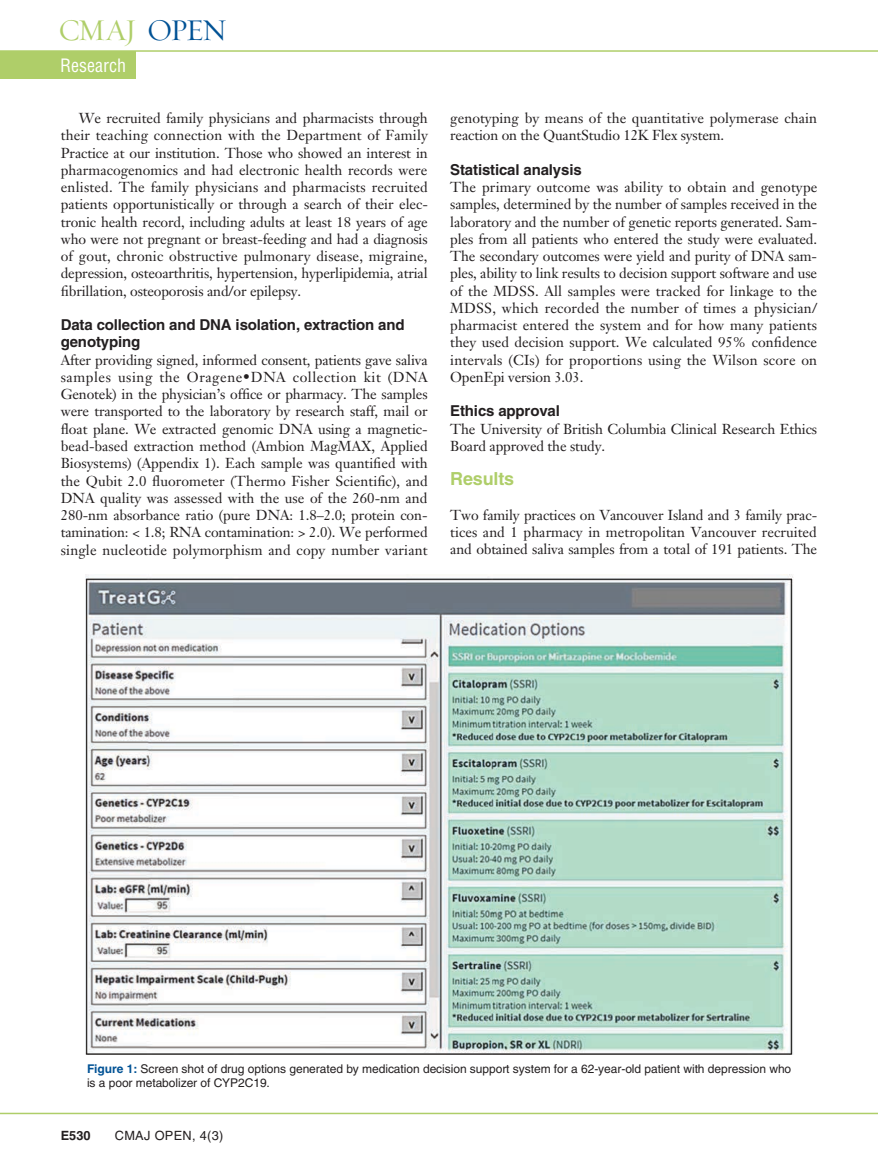
<style>
.page{position:relative;width:878px;height:1175px;background:#fff}
.page>*{position:absolute;margin:0;border:0;box-sizing:border-box;transform-origin:0 0}
.t1{font:30.75px "Requiem Display HTF Roman";letter-spacing:-.08em;color:#afce69}
.t2{font:condensed 18px "Helvetica LT Std";color:#fff}
.t3{font:700 18px "Helvetica LT Std";letter-spacing:-.01em;color:#afce69}
.t4{font:700 15px/17.4px "Helvetica LT Std";letter-spacing:-.01em;color:#231f20}
.t5{font:14.25px/17.2px "Janson Text LT Std";letter-spacing:-.01em;color:#231f20;text-align:justify}
.t6{font:12.75px "Helvetica LT Std";letter-spacing:.025em;color:#231f20}
.t7{font:700 12.75px "Helvetica LT Std";color:#231f20}
.t8{font:12px/14.2px "Helvetica LT Std";letter-spacing:-.005em;color:#231f20}
.s1{color:#005295}
.s2{font-weight:700;color:#005295}
</style>
<div class="page">
<hr style="left:0;top:1112px;width:878px;height:2px;background:#afce69">
<div style="left:0;top:51px;width:135px;height:27px;background:#afce69"></div>
<hr style="left:0;top:50px;width:878px;height:2px;background:#afce69">
<img style="left:86px;top:574px;width:707px;height:480px">
<h1 class="t1" style="left:58px;top:12px;width:170px">CMAJ <span class="s1">OPEN</span></h1>
<p class="t2" style="left:60px;top:54px;width:67px">Research</p>
<p class="t5" style="left:61px;top:109px;width:369px;text-indent:18px">We recruited family physicians and pharmacists through their teaching connection with the Department of Family Practice at our institution. Those who showed an interest in pharmacogenomics and had electronic health records were enlisted. The family physicians and pharmacists recruited patients opportunistically or through a search of their elec&shy;tronic health record, including adults at least 18 years of age who were not pregnant or breast-feeding and had a diagnosis of gout, chronic obstructive pulmonary disease, migraine, depression, osteoarthritis, hypertension, hyperlipidemia, atrial fibrillation, osteoporosis and/or epilepsy.</p>
<p class="t4" style="left:61px;top:315px;width:345px">Data collection and DNA isolation, extraction and genotyping</p>
<p class="t5" style="left:61px;top:351px;width:368px">After providing signed, informed consent, patients gave saliva samples using the Oragene•DNA collection kit (DNA Genotek) in the physician’s office or pharmacy. The samples were transported to the laboratory by research staff, mail or float plane. We extracted genomic DNA using a magnetic&shy;bead-based extraction method (Ambion MagMAX, Applied Biosystems) (Appendix 1). Each sample was quantified with the Qubit 2.0 fluorometer (Thermo Fisher Scientific), and DNA quality was assessed with the use of the 260-nm and 280-nm absorbance ratio (pure DNA: 1.8–2.0; protein con&shy;tamination: &lt; 1.8; RNA contamination: &gt; 2.0). We performed single nucleotide polymorphism and copy number variant</p>
<p class="t5" style="left:450px;top:109px;width:368px">genotyping by means of the quantitative polymerase chain reaction on the QuantStudio 12K Flex system.</p>
<p class="t4" style="left:450px;top:161px;width:133px">Statistical analysis</p>
<p class="t5" style="left:450px;top:178px;width:368px">The primary outcome was ability to obtain and genotype samples, determined by the number of samples received in the laboratory and the number of genetic reports generated. Sam&shy;ples from all patients who entered the study were evaluated.<br>The secondary outcomes were yield and purity of DNA sam&shy;ples, ability to link results to decision support software and use of the MDSS. All samples were tracked for linkage to the MDSS, which recorded the number of times a physician/ pharmacist entered the system and for how many patients they used decision support. We calculated 95% confidence intervals (CIs) for proportions using the Wilson score on OpenEpi version 3.03.</p>
<p class="t4" style="left:450px;top:402px;width:111px">Ethics approval</p>
<p class="t5" style="left:450px;top:420px;width:368px">The University of British Columbia Clinical Research Ethics<br>Board approved the study.</p>
<p class="t3" style="left:450px;top:468px;width:65px">Results</p>
<p class="t5" style="left:450px;top:506px;width:368px">Two family practices on Vancouver Island and 3 family prac&shy;tices and 1 pharmacy in metropolitan Vancouver recruited and obtained saliva samples from a total of 191 patients. The</p>
<p class="t8" style="left:87px;top:1061px;width:705px"><span class="s2">Figure 1:</span> Screen shot of drug options generated by medication decision support system for a 62-year-old patient with depression who is a poor metabolizer of CYP2C19.</p>
<p class="t7" style="left:61px;top:1127px;width:31px">E530</p>
<p class="t6" style="left:115px;top:1127px;width:110px">CMAJ OPEN, 4(3)</p>
</div>
